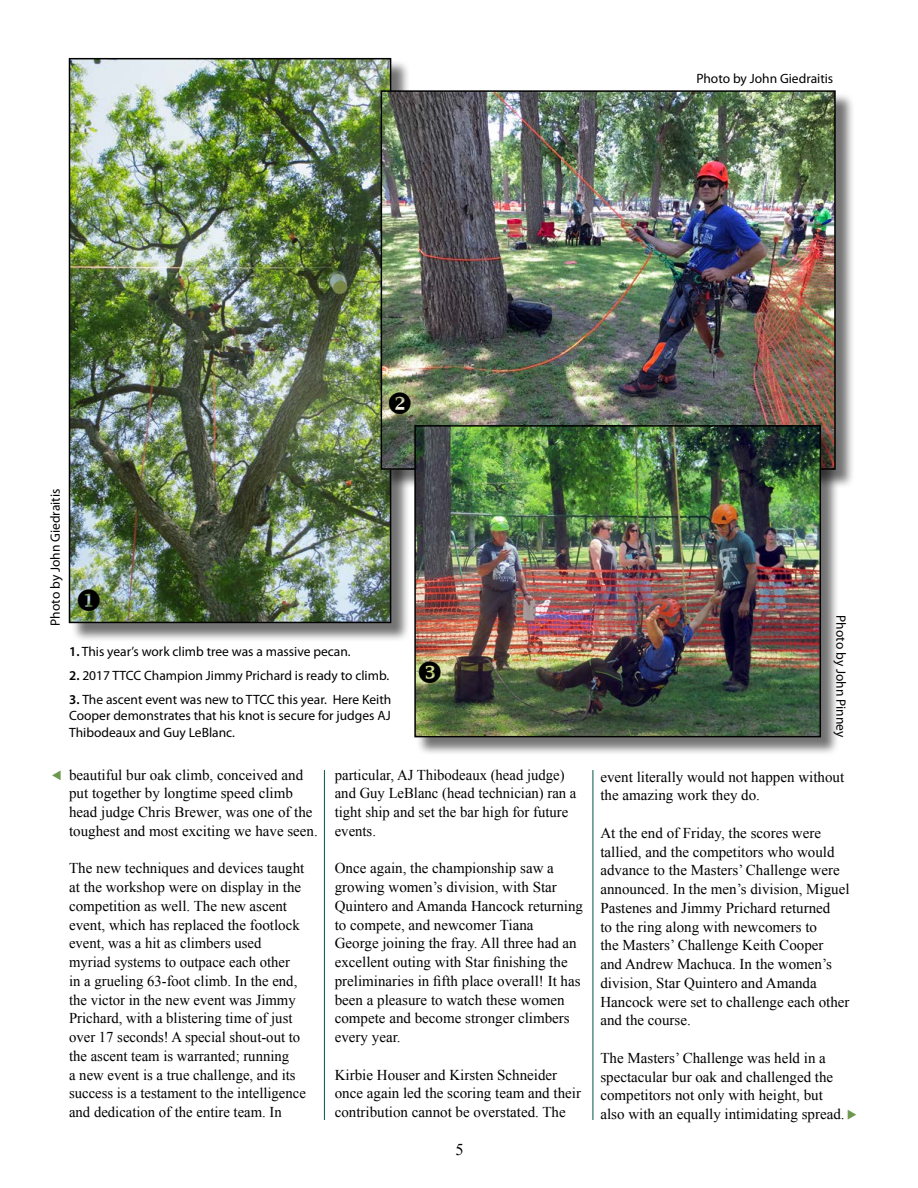
<style>
.page{position:relative;width:918px;height:1188px;background:#fff}
.page>*{position:absolute;margin:0;border:0;box-sizing:border-box;transform-origin:0 0}
.t1{font:16.5px "Times New Roman";color:#000}
.t2{font:15px/18.8px "Times New Roman";color:#000}
.t3{font:13.5px/16.5px "Myriad Pro";color:#000;text-align:justify}
.s1{font-weight:600}
</style>
<div class="page">
<div style="left:71px;top:60px;width:339px;height:582px;background:#000;opacity:.55"></div>
<img style="left:72px;top:61px;width:316px;height:559px">
<div style="left:69px;top:58px;width:322px;height:565px;border:2px solid #000"></div>
<div style="left:382px;top:92px;width:473px;height:397px;background:#000;opacity:.55"></div>
<img style="left:384px;top:93px;width:449px;height:374px">
<div style="left:381px;top:90px;width:455px;height:380px;border:2px solid #000"></div>
<div style="left:416px;top:427px;width:424px;height:329px;background:#000;opacity:.55"></div>
<img style="left:417px;top:428px;width:401px;height:306px">
<div style="left:414px;top:425px;width:407px;height:312px;border:2px solid #000"></div>
<hr style="left:324px;top:770px;width:1px;height:350px;background:#005747">
<hr style="left:593px;top:770px;width:1px;height:350px;background:#005747">
<svg style="left:419px;top:661px;width:22px;height:22px"></svg>
<svg style="left:78px;top:589px;width:22px;height:22px"></svg>
<svg style="left:389px;top:392px;width:22px;height:22px"></svg>
<p class="t3" style="left:696px;top:71px;width:138px">Photo by John Giedraitis</p>
<p class="t3" style="left:47px;top:626px;width:138px;rotate:-90deg">Photo by John Giedraitis</p>
<p class="t3" style="left:69px;top:643px;width:283px"><span class="s1">1.</span> This year’s work climb tree was a massive pecan.</p>
<p class="t3" style="left:69px;top:667px;width:322px"><span class="s1">2.</span> 2017 TTCC Champion Jimmy Prichard is ready to climb.</p>
<p class="t3" style="left:69px;top:691px;width:324px"><span class="s1">3.</span> The ascent event was new to TTCC this year. Here Keith Cooper demonstrates that his knot is secure for judges AJ Thibodeaux and Guy LeBlanc.</p>
<p class="t2" style="left:69px;top:765px;width:250px">beautiful bur oak climb, conceived and put together by longtime speed climb head judge Chris Brewer, was one of the toughest and most exciting we have seen.</p>
<p class="t2" style="left:69px;top:859px;width:238px">The new techniques and devices taught at the workshop were on display in the competition as well. The new ascent event, which has replaced the footlock event, was a hit as climbers used myriad systems to outpace each other<br>in a grueling 63-foot climb. In the end, the victor in the new event was Jimmy Prichard, with a blistering time of just over 17 seconds! A special shout-out to the ascent team is warranted; running<br>a new event is a true challenge, and its success is a testament to the intelligence and dedication of the entire team. In</p>
<p class="t2" style="left:335px;top:765px;width:243px">particular, AJ Thibodeaux (head judge) and Guy LeBlanc (head technician) ran a tight ship and set the bar high for future events.</p>
<p class="t2" style="left:335px;top:859px;width:250px">Once again, the championship saw a growing women’s division, with Star Quintero and Amanda Hancock returning to compete, and newcomer Tiana<br>George joining the fray. All three had an excellent outing with Star finishing the preliminaries in fifth place overall! It has been a pleasure to watch these women compete and become stronger climbers every year.</p>
<p class="t2" style="left:335px;top:1065px;width:248px">Kirbie Houser and Kirsten Schneider once again led the scoring team and their contribution cannot be overstated. The</p>
<p class="t1" style="left:456px;top:1139px;width:10px">5</p>
<p class="t3" style="left:849px;top:615px;width:123px;rotate:90deg">Photo by John Pinney</p>
<p class="t2" style="left:600px;top:767px;width:245px">event literally would not happen without the amazing work they do.</p>
<p class="t2" style="left:600px;top:823px;width:251px">At the end of Friday, the scores were tallied, and the competitors who would advance to the Masters’ Challenge were announced. In the men’s division, Miguel Pastenes and Jimmy Prichard returned<br>to the ring along with newcomers to<br>the Masters’ Challenge Keith Cooper<br>and Andrew Machuca. In the women’s division, Star Quintero and Amanda Hancock were set to challenge each other and the course.</p>
<p class="t2" style="left:600px;top:1048px;width:246px">The Masters’ Challenge was held in a spectacular bur oak and challenged the competitors not only with height, but also with an equally intimidating spread.</p>
</div>
